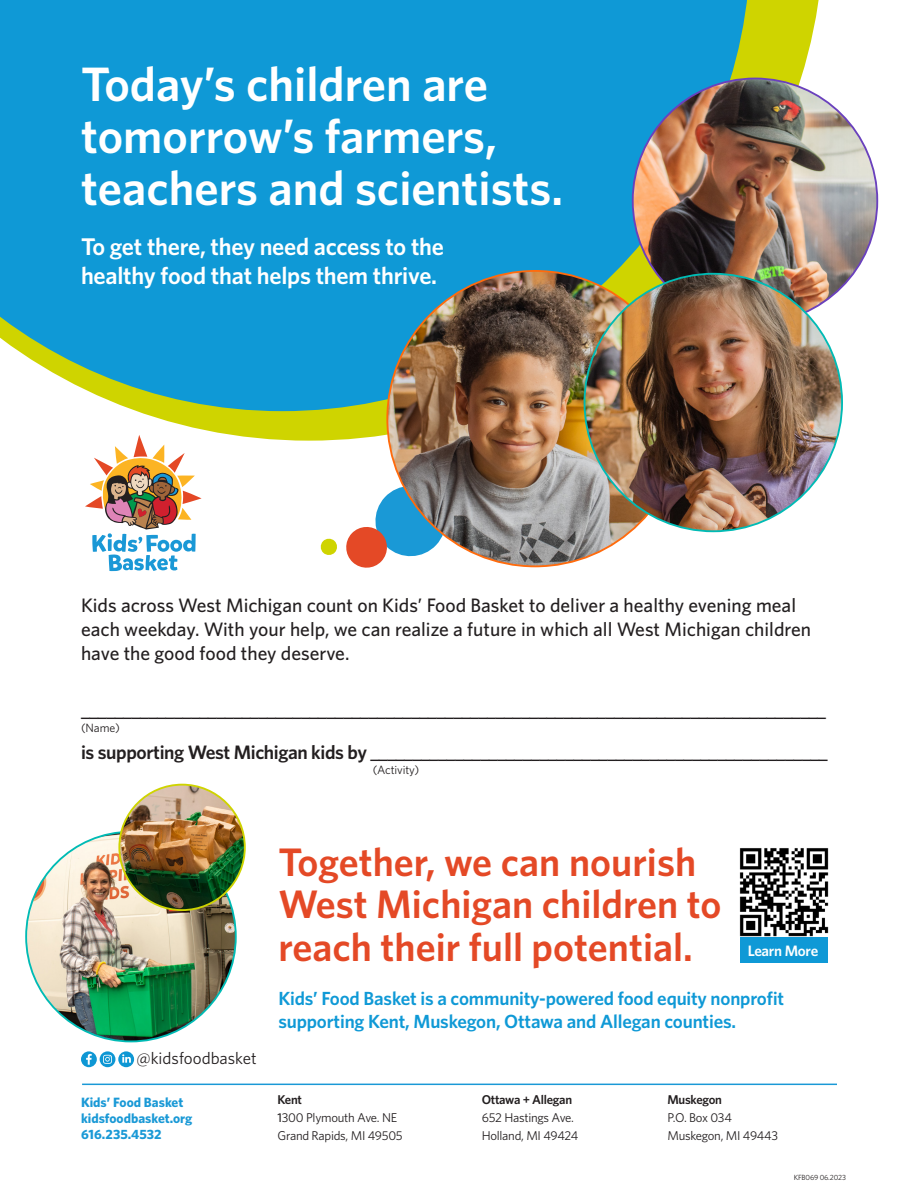
<style>
.page{position:relative;width:918px;height:1188px;background:#fff}
.page>*{position:absolute;margin:0;border:0;box-sizing:border-box;transform-origin:0 0}
.t1{font:600 48.3px/51.6px "Whitney";color:#fff}
.t2{font:600 39.75px/42.5px "Whitney";color:#e44926}
.t3{font:600 24.15px/29px "Whitney";letter-spacing:-.01em;color:#fff}
.t4{font:500 19.5px/24px "Whitney";color:#231f20}
.t5{font:600 19.05px/22.8px "Whitney";letter-spacing:-.01em;color:#0f99d6}
.t6{font:16.95px "Whitney";color:#231f20}
.t7{font:600 15.15px "Whitney";letter-spacing:-.02em;color:#fff}
.t8{font:700 13.5px "Whitney";color:#1a99d6}
.t9{font:12.75px/18px "Whitney";letter-spacing:-.02em;color:#231f20}
.t10{font:600 12.75px "Whitney";letter-spacing:-.02em;color:#231f20}
.t11{font:12px "Whitney";letter-spacing:-.01em;color:#231f20}
.t12{font:7.5px "Whitney";letter-spacing:-.02em;color:#231f20}
.s1{font-weight:600}
.s2{font-weight:500}
</style>
<div class="page">
<svg style="left:136px;top:0;width:688px;height:441px;fill:#cfd400"></svg>
<div style="left:0;top:0;width:751px;height:411px;background:#0f99d6"></div>
<svg style="left:346px;top:482px;width:103px;height:86px"></svg>
<svg style="left:320px;top:538px;width:17px;height:17px"></svg>
<hr style="left:82px;top:1084px;width:755px;height:1px;background:#1a99d6">
<svg style="left:81px;top:1051px;width:53px;height:16px"></svg>
<svg style="left:85px;top:430px;width:121px;height:141px"></svg>
<img style="left:739px;top:848px;width:90px;height:94px">
<div style="left:740px;top:937px;width:87px;height:26px;background:#0f99d6"></div>
<img style="left:633px;top:79px;width:244px;height:244px;border-radius:122px">
<img style="left:387px;top:271px;width:296px;height:295px;border-radius:148px">
<img style="left:585px;top:274px;width:257px;height:257px;border-radius:129px">
<img style="left:26px;top:832px;width:210px;height:209px;border-radius:105px">
<img style="left:119px;top:785px;width:126px;height:125px;border-radius:63px">
<p class="t1" style="left:81px;top:58px;width:484px">Today’s children are tomorrow’s farmers, teachers and scientists.</p>
<p class="t3" style="left:81px;top:232px;width:365px">To get there, they need access to the healthy food that helps them thrive.</p>
<p class="t4" style="left:81px;top:593px;width:732px">Kids across West Michigan count on Kids’ Food Basket to deliver a healthy evening meal each weekday. With your help, we can realize a future in which all West Michigan children have the good food they deserve.</p>
<p class="t4" style="left:81px;top:689px;width:748px;line-height:42px">________________________________________________________________________________________ <span class="s1">is supporting West Michigan kids by</span> ______________________________________________________</p>
<p class="t11" style="left:81px;top:720px;width:40px">(Name)</p>
<p class="t11" style="left:373px;top:762px;width:48px">(Activity)</p>
<p class="t6" style="left:137px;top:1047px;width:122px">@kidsfoodbasket</p>
<p class="t8" style="left:81px;top:1093px;width:104px">Kids’ Food Basket</p>
<p class="t8" style="left:81px;top:1109px;width:113px">kidsfoodbasket.org</p>
<p class="t8" style="left:81px;top:1125px;width:82px">616.235.4532</p>
<p class="t2" style="left:278px;top:840px;width:445px">Together, we can nourish<br>West Michigan children to reach their full potential.</p>
<p class="t7" style="left:748px;top:941px;width:72px">Learn More</p>
<p class="t5" style="left:278px;top:987px;width:507px">Kids’ Food Basket is a community-powered food equity nonprofit supporting Kent, Muskegon, Ottawa and Allegan counties.</p>
<p class="t9" style="left:278px;top:1090px;width:127px"><span class="s1">Kent<br></span><span class="s2">1</span>300 Plymouth Ave. NE<br>Grand Rapids, MI 49505</p>
<p class="t10" style="left:482px;top:1091px;width:92px">Ottawa + Allegan</p>
<p class="t9" style="left:482px;top:1108px;width:94px">652 Hastings Ave.</p>
<p class="t9" style="left:482px;top:1126px;width:98px">Holland, MI 49424</p>
<p class="t10" style="left:667px;top:1091px;width:56px">Muskegon</p>
<p class="t9" style="left:667px;top:1108px;width:66px">P.O. Box 034</p>
<p class="t9" style="left:667px;top:1126px;width:112px">Muskegon, MI 49443</p>
<p class="t12" style="left:794px;top:1173px;width:54px">KFB069 06.2023</p>
</div>
